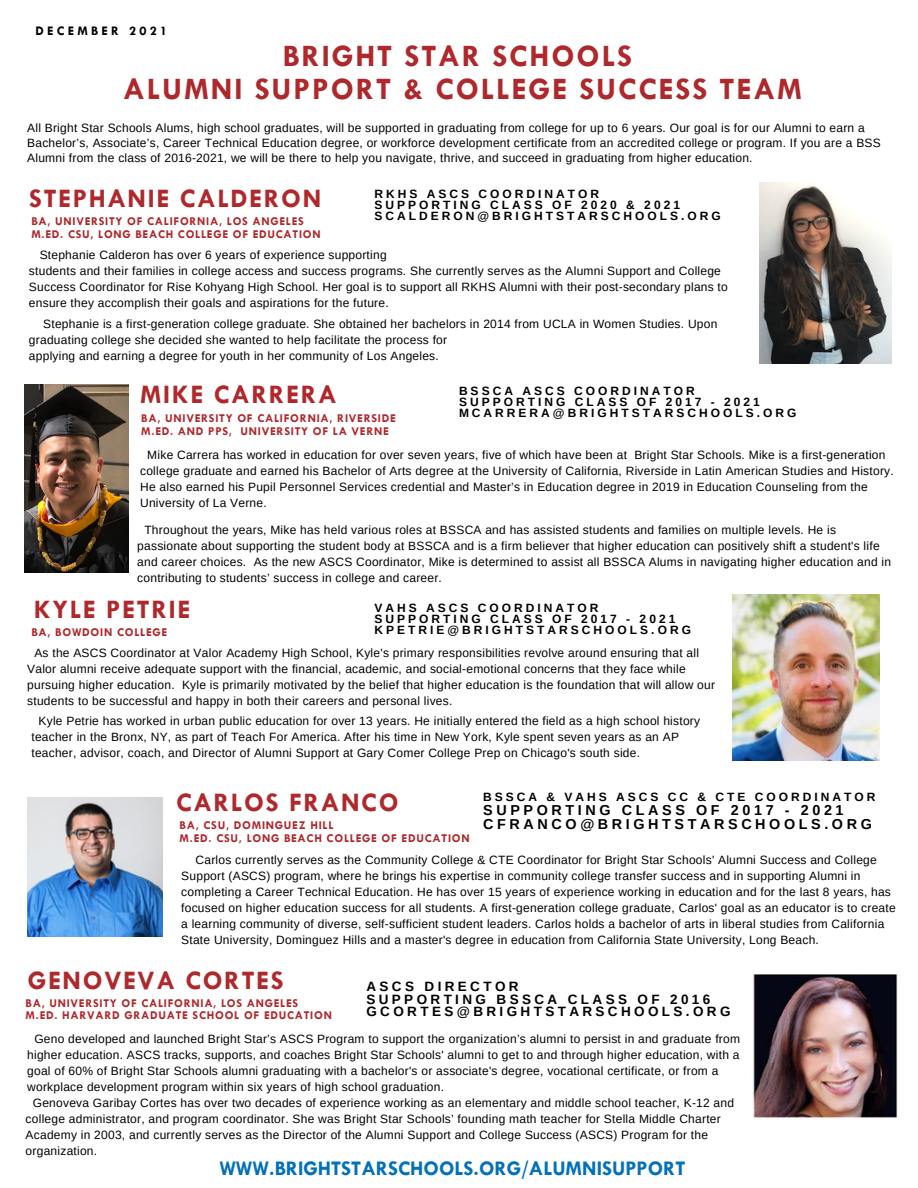
<style>
.page{position:relative;width:918px;height:1188px;background:#fff}
.page>*{position:absolute;margin:0;border:0;box-sizing:border-box;transform-origin:0 0}
.t1{font:700 31.5px "Tw Cen";letter-spacing:.06em;color:#af282c}
.t2{font:700 27px "Tw Cen";letter-spacing:.06em;color:#af282c}
.t3{font:700 21px "Tw Cen";color:#0370ba}
.t4{font:700 14.4px "Arimo";letter-spacing:.25em;color:#000}
.t5{font:700 13.5px "Arimo";letter-spacing:.25em;color:#000}
.t6{font:700 13.2px "Tw Cen";letter-spacing:.25em;color:#000}
.t7{font:12px/16px "Arimo";letter-spacing:.02em;color:#000}
.t8{font:700 12px "Tw Cen";letter-spacing:.06em;color:#af282c}
.t9{font:700 12px "Arimo";letter-spacing:.25em;color:#000}
</style>
<div class="page">
<img style="left:732px;top:594px;width:147px;height:167px">
<img style="left:752px;top:975px;width:146px;height:143px">
<img style="left:760px;top:182px;width:131px;height:181px">
<img style="left:24px;top:385px;width:105px;height:187px">
<img style="left:27px;top:797px;width:135px;height:140px">
<p class="t6" style="left:36px;top:24px;width:133px">DECEMBER 2021</p>
<p class="t1" style="left:283px;top:39px;width:351px">BRIGHT STAR SCHOOLS</p>
<p class="t1" style="left:123px;top:72px;width:680px">ALUMNI SUPPORT &amp; COLLEGE SUCCESS TEAM</p>
<p class="t7" style="left:27px;top:120px;width:855px;line-height:15.1px">All Bright Star Schools Alums, high school graduates, will be supported in graduating from college for up to 6 years. Our goal is for our Alumni to earn a<br>Bachelor’s, Associate’s, Career Technical Education degree, or workforce development certificate from an accredited college or program. If you are a BSS<br>Alumni from the class of 2016-2021, we will be there to help you navigate, thrive, and succeed in graduating from higher education.</p>
<p class="t2" style="left:29px;top:184px;width:294px">STEPHANIE CALDERON</p>
<p class="t8" style="left:31px;top:215px;width:274px">BA, UNIVERSITY OF CALIFORNIA, LOS ANGELES</p>
<p class="t8" style="left:31px;top:227px;width:291px">M.ED. CSU, LONG BEACH COLLEGE OF EDUCATION</p>
<p class="t9" style="left:375px;top:187px;width:226px">RKHS ASCS COORDINATOR</p>
<p class="t9" style="left:375px;top:198px;width:307px">SUPPORTING CLASS OF 2020 &amp; 2021</p>
<p class="t9" style="left:375px;top:209px;width:348px">SCALDERON@BRIGHTSTARSCHOOLS.ORG</p>
<p class="t7" style="left:40px;top:246px;width:349px">Stephanie Calderon has over 6 years of experience supporting</p>
<p class="t7" style="left:29px;top:262px;width:700px">students and their families in college access and success programs. She currently serves as the Alumni Support and College<br>Success Coordinator for Rise Kohyang High School. Her goal is to support all RKHS Alumni with their post-secondary plans to ensure they accomplish their goals and aspirations for the future.</p>
<p class="t7" style="left:29px;top:316px;width:690px;text-indent:14px">Stephanie is a first-generation college graduate. She obtained her bachelors in 2014 from UCLA in Women Studies. Upon graduating college she decided she wanted to help facilitate the process for</p>
<p class="t7" style="left:29px;top:348px;width:411px">applying and earning a degree for youth in her community of Los Angeles.</p>
<p class="t2" style="left:140px;top:380px;width:198px">MIKE CARRERA</p>
<p class="t8" style="left:141px;top:412px;width:256px">BA, UNIVERSITY OF CALIFORNIA, RIVERSIDE</p>
<p class="t8" style="left:141px;top:425px;width:249px">M.ED. AND PPS, UNIVERSITY OF LA VERNE</p>
<p class="t9" style="left:459px;top:384px;width:237px">BSSCA ASCS COORDINATOR</p>
<p class="t9" style="left:459px;top:395px;width:302px">SUPPORTING CLASS OF 2017 - 2021</p>
<p class="t9" style="left:459px;top:406px;width:339px">MCARRERA@BRIGHTSTARSCHOOLS.ORG</p>
<p class="t7" style="left:140px;top:446px;width:755px;text-indent:7px">Mike Carrera has worked in education for over seven years, five of which have been at Bright Star Schools. Mike is a first-generation college graduate and earned his Bachelor of Arts degree at the University of California, Riverside in Latin American Studies and History.<br>He also earned his Pupil Personnel Services credential and Master’s in Education degree in 2019 in Education Counseling from the University of La Verne.</p>
<p class="t7" style="left:137px;top:522px;width:755px;text-indent:7px">Throughout the years, Mike has held various roles at BSSCA and has assisted students and families on multiple levels. He is passionate about supporting the student body at BSSCA and is a firm believer that higher education can positively shift a student's life and career choices. As the new ASCS Coordinator, Mike is determined to assist all BSSCA Alums in navigating higher education and in contributing to students’ success in college and career.</p>
<p class="t2" style="left:34px;top:595px;width:158px">KYLE PETRIE</p>
<p class="t8" style="left:31px;top:626px;width:137px">BA, BOWDOIN COLLEGE</p>
<p class="t9" style="left:375px;top:601px;width:226px">VAHS ASCS COORDINATOR</p>
<p class="t9" style="left:375px;top:612px;width:302px">SUPPORTING CLASS OF 2017 - 2021</p>
<p class="t9" style="left:375px;top:623px;width:318px">KPETRIE@BRIGHTSTARSCHOOLS.ORG</p>
<p class="t7" style="left:27px;top:645px;width:689px;text-indent:7px">As the ASCS Coordinator at Valor Academy High School, Kyle's primary responsibilities revolve around ensuring that all Valor alumni receive adequate support with the financial, academic, and social-emotional concerns that they face while pursuing higher education. Kyle is primarily motivated by the belief that higher education is the foundation that will allow our students to be successful and happy in both their careers and personal lives.</p>
<p class="t7" style="left:31px;top:713px;width:670px;text-indent:7px">Kyle Petrie has worked in urban public education for over 13 years. He initially entered the field as a high school history teacher in the Bronx, NY, as part of Teach For America. After his time in New York, Kyle spent seven years as an AP teacher, advisor, coach, and Director of Alumni Support at Gary Comer College Prep on Chicago's south side.</p>
<p class="t2" style="left:176px;top:787px;width:224px">CARLOS FRANCO</p>
<p class="t8" style="left:180px;top:819px;width:155px">BA, CSU, DOMINGUEZ HILL</p>
<p class="t8" style="left:180px;top:831px;width:292px">M.ED. CSU, LONG BEACH COLLEGE OF EDUCATION</p>
<p class="t9" style="left:483px;top:790px;width:394px">BSSCA &amp; VAHS ASCS CC &amp; CTE COORDINATOR</p>
<p class="t4" style="left:483px;top:802px;width:362px">SUPPORTING CLASS OF 2017 - 2021</p>
<p class="t4" style="left:483px;top:816px;width:390px">CFRANCO@BRIGHTSTARSCHOOLS.ORG</p>
<p class="t7" style="left:181px;top:852px;width:716px;text-indent:14px">Carlos currently serves as the Community College &amp; CTE Coordinator for Bright Star Schools' Alumni Success and College Support (ASCS) program, where he brings his expertise in community college transfer success and in supporting Alumni in completing a Career Technical Education. He has over 15 years of experience working in education and for the last 8 years, has focused on higher education success for all students. A first-generation college graduate, Carlos' goal as an educator is to create a learning community of diverse, self-sufficient student leaders. Carlos holds a bachelor of arts in liberal studies from California State University, Dominguez Hills and a master's degree in education from California State University, Long Beach.</p>
<p class="t2" style="left:28px;top:966px;width:257px">GENOVEVA CORTES</p>
<p class="t8" style="left:26px;top:996px;width:274px">BA, UNIVERSITY OF CALIFORNIA, LOS ANGELES</p>
<p class="t8" style="left:26px;top:1009px;width:308px">M.ED. HARVARD GRADUATE SCHOOL OF EDUCATION</p>
<p class="t5" style="left:366px;top:979px;width:154px">ASCS DIRECTOR</p>
<p class="t5" style="left:366px;top:992px;width:345px">SUPPORTING BSSCA CLASS OF 2016</p>
<p class="t5" style="left:366px;top:1004px;width:366px">GCORTES@BRIGHTSTARSCHOOLS.ORG</p>
<p class="t7" style="left:27px;top:1030px;width:714px;text-indent:7px">Geno developed and launched Bright Star’s ASCS Program to support the organization’s alumni to persist in and graduate from higher education. ASCS tracks, supports, and coaches Bright Star Schools' alumni to get to and through higher education, with a goal of 60% of Bright Star Schools alumni graduating with a bachelor's or associate's degree, vocational certificate, or from a workplace development program within six years of high school graduation.</p>
<p class="t7" style="left:26px;top:1095px;width:710px;text-indent:7px">Genoveva Garibay Cortes has over two decades of experience working as an elementary and middle school teacher, K-12 and college administrator, and program coordinator. She was Bright Star Schools’ founding math teacher for Stella Middle Charter Academy in 2003, and currently serves as the Director of the Alumni Support and College Success (ASCS) Program for the organization.</p>
<p class="t3" style="left:219px;top:1157px;width:468px">WWW.BRIGHTSTARSCHOOLS.ORG/ALUMNISUPPORT</p>
</div>
